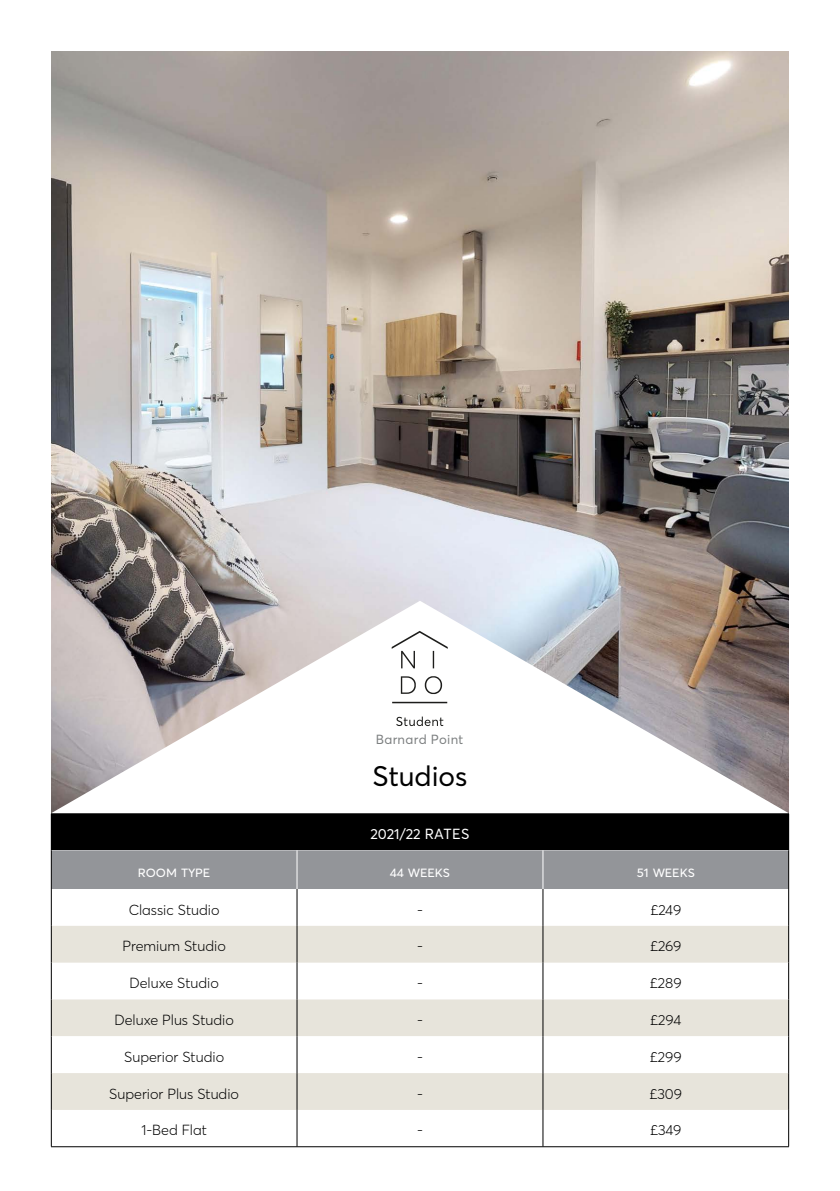
<style>
.page{position:relative;width:840px;height:1191px;background:#fff}
.page>*{position:absolute;margin:0;border:0;box-sizing:border-box;transform-origin:0 0}
.t1{font:28px "Averta PE";color:#000}
.t2{font:300 14.4px "Averta PE";color:#000}
.t3{font:14.4px "Averta PE";color:#fff}
.t4{font:13px "Averta PE";letter-spacing:.02em;color:#7d8081}
</style>
<div class="page">
<img style="left:51px;top:51px;width:737px;height:550px">
<div style="left:51px;top:813px;width:737px;height:37px;background:#000"></div>
<div style="left:52px;top:850px;width:735px;height:39px;background:#939599"></div>
<svg style="left:52px;top:925px;width:735px;height:111px;fill:#e7e4db"></svg>
<div style="left:52px;top:1073px;width:735px;height:37px;background:#e7e4db"></div>
<hr style="left:296px;top:850px;width:1px;height:39px;background:#fff">
<hr style="left:542px;top:850px;width:1px;height:39px;background:#fff">
<hr style="left:51px;top:889px;width:1px;height:36px;background:#000">
<hr style="left:296px;top:889px;width:1px;height:36px;background:#000">
<hr style="left:542px;top:889px;width:1px;height:36px;background:#000">
<hr style="left:787px;top:889px;width:1px;height:36px;background:#000">
<hr style="left:51px;top:925px;width:1px;height:37px;background:#000">
<hr style="left:296px;top:925px;width:1px;height:37px;background:#000">
<hr style="left:542px;top:925px;width:1px;height:37px;background:#000">
<hr style="left:787px;top:925px;width:1px;height:37px;background:#000">
<hr style="left:51px;top:999px;width:1px;height:37px;background:#000">
<hr style="left:296px;top:999px;width:1px;height:37px;background:#000">
<hr style="left:542px;top:999px;width:1px;height:37px;background:#000">
<hr style="left:787px;top:999px;width:1px;height:37px;background:#000">
<hr style="left:51px;top:1036px;width:1px;height:37px;background:#000">
<hr style="left:296px;top:1036px;width:1px;height:37px;background:#000">
<hr style="left:542px;top:1036px;width:1px;height:37px;background:#000">
<hr style="left:787px;top:1036px;width:1px;height:37px;background:#000">
<hr style="left:51px;top:962px;width:1px;height:37px;background:#000">
<hr style="left:296px;top:962px;width:1px;height:37px;background:#000">
<hr style="left:542px;top:962px;width:1px;height:37px;background:#000">
<hr style="left:787px;top:962px;width:1px;height:37px;background:#000">
<hr style="left:787px;top:850px;width:1px;height:39px;background:#000">
<hr style="left:51px;top:850px;width:1px;height:39px;background:#000">
<hr style="left:297px;top:1146px;width:245px;height:1px;background:#000">
<hr style="left:51px;top:1110px;width:1px;height:36px;background:#000">
<hr style="left:296px;top:1110px;width:1px;height:36px;background:#000">
<hr style="left:51px;top:1146px;width:246px;height:1px;background:#000">
<hr style="left:51px;top:1073px;width:1px;height:37px;background:#000">
<hr style="left:296px;top:1073px;width:1px;height:37px;background:#000">
<hr style="left:542px;top:1073px;width:1px;height:37px;background:#000">
<hr style="left:787px;top:1073px;width:1px;height:37px;background:#000">
<hr style="left:542px;top:1110px;width:1px;height:36px;background:#000">
<hr style="left:787px;top:1110px;width:1px;height:36px;background:#000">
<hr style="left:542px;top:1146px;width:246px;height:1px;background:#000">
<svg style="left:51px;top:601px;width:737px;height:212px"></svg>
<svg style="left:391px;top:631px;width:56px;height:95px"></svg>
<p class="t4" style="left:376px;top:731px;width:89px">Barnard Point</p>
<h1 class="t1" style="left:372px;top:756px;width:96px">Studios</h1>
<p class="t3" style="left:370px;top:824px;width:100px">2021/22 RATES</p>
<p class="t3" style="left:138px;top:861px;width:74px">room type</p>
<p class="t3" style="left:389px;top:861px;width:62px">44 weeks</p>
<p class="t3" style="left:636px;top:861px;width:60px">51 weeks</p>
<p class="t2" style="left:129px;top:899px;width:92px">Classic Studio</p>
<p class="t2" style="left:417px;top:899px;width:7px">-</p>
<p class="t2" style="left:650px;top:899px;width:32px">£249</p>
<p class="t2" style="left:122px;top:936px;width:105px">Premium Studio</p>
<p class="t2" style="left:417px;top:936px;width:7px">-</p>
<p class="t2" style="left:649px;top:936px;width:33px">£269</p>
<p class="t2" style="left:129px;top:973px;width:91px">Deluxe Studio</p>
<p class="t2" style="left:417px;top:973px;width:7px">-</p>
<p class="t2" style="left:649px;top:973px;width:33px">£289</p>
<p class="t2" style="left:114px;top:1010px;width:121px">Deluxe Plus Studio</p>
<p class="t2" style="left:417px;top:1010px;width:7px">-</p>
<p class="t2" style="left:649px;top:1010px;width:33px">£294</p>
<p class="t2" style="left:124px;top:1046px;width:101px">Superior Studio</p>
<p class="t2" style="left:417px;top:1046px;width:7px">-</p>
<p class="t2" style="left:649px;top:1046px;width:33px">£299</p>
<p class="t2" style="left:109px;top:1083px;width:131px">Superior Plus Studio</p>
<p class="t2" style="left:417px;top:1083px;width:7px">-</p>
<p class="t2" style="left:649px;top:1083px;width:34px">£309</p>
<p class="t2" style="left:141px;top:1120px;width:67px">1-Bed Flat</p>
<p class="t2" style="left:417px;top:1120px;width:7px">-</p>
<p class="t2" style="left:649px;top:1120px;width:33px">£349</p>
</div>
